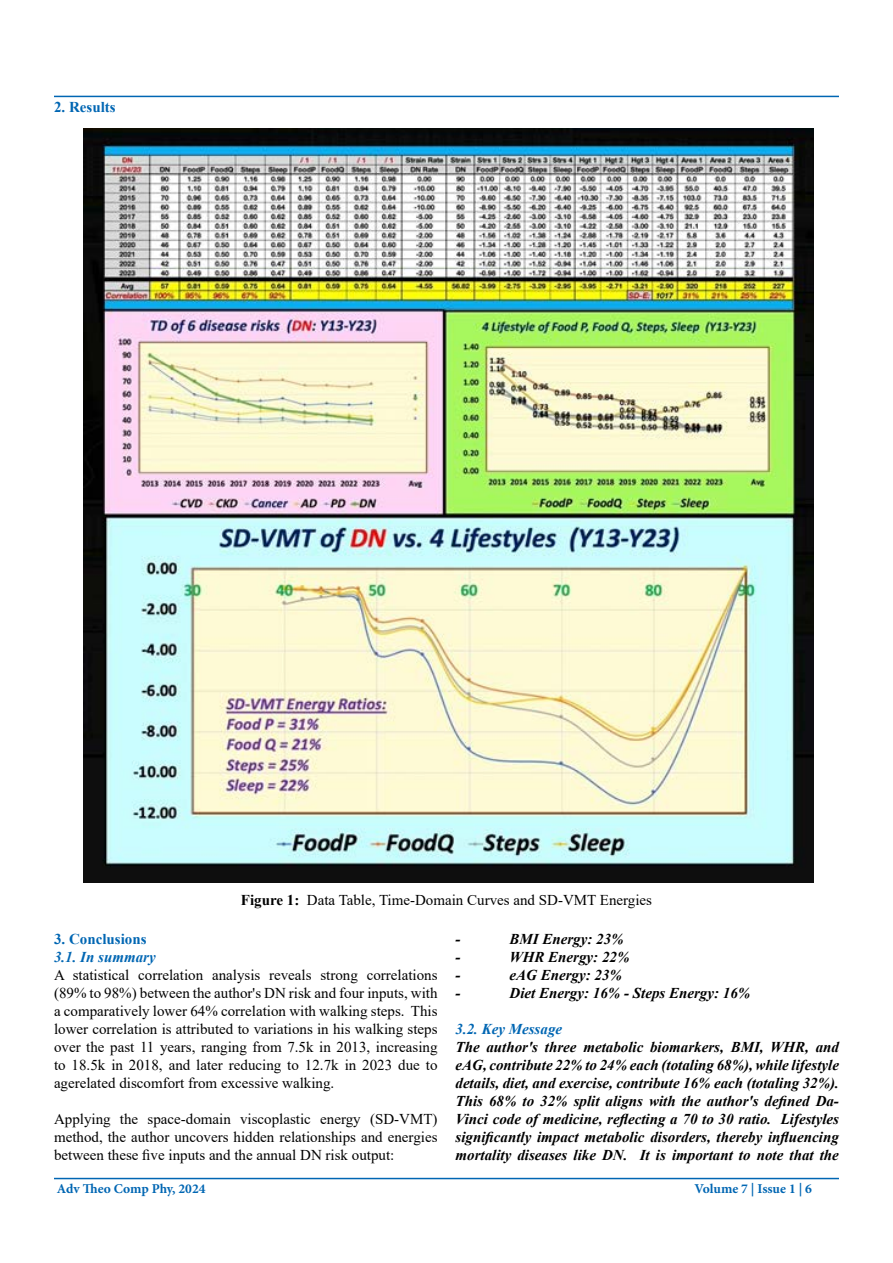
<style>
.page{position:relative;width:893px;height:1263px;background:#fff}
.page>*{position:absolute;margin:0;border:0;box-sizing:border-box;transform-origin:0 0}
.t1{font:15px/18px "Times New Roman";color:#000;text-align:justify}
.t2{font:italic 700 15px/18px "Times New Roman";color:#000;text-align:justify}
.t3{font:italic 700 15px "Times New Roman";color:#0066b3}
.t4{font:700 15px "Times New Roman";color:#0066b3}
.t5{font:700 13.5px "Minion Pro";color:#0066b3}
.s1{font-weight:700}
</style>
<div class="page">
<hr style="left:54px;top:1178px;width:785px;height:1px;background:#0066b3">
<hr style="left:54px;top:96px;width:785px;height:1px;background:#0066b3">
<img style="left:84px;top:128px;width:729px;height:754px">
<p class="t4" style="left:54px;top:96px;width:63px">2. Results</p>
<p class="t1" style="left:241px;top:890px;width:413px"><span class="s1">Figure 1:</span> Data Table, Time-Domain Curves and SD-VMT Energies</p>
<p class="t4" style="left:54px;top:928px;width:94px">3. Conclusions</p>
<p class="t3" style="left:54px;top:947px;width:103px">3.1. In summary</p>
<p class="t1" style="left:54px;top:966px;width:385px">A statistical correlation analysis reveals strong correlations (89% to 98%) between the author's DN risk and four inputs, with a comparatively lower 64% correlation with walking steps. This lower correlation is attributed to variations in his walking steps over the past 11 years, ranging from 7.5k in 2013, increasing to 18.5k in 2018, and later reducing to 12.7k in 2023 due to agerelated discomfort from excessive walking.</p>
<p class="t1" style="left:54px;top:1110px;width:385px">Applying the space-domain viscoplastic energy (SD-VMT) method, the author uncovers hidden relationships and energies between these five inputs and the annual DN risk output:</p>
<p class="t2" style="left:455px;top:930px;width:6px">-</p>
<p class="t2" style="left:509px;top:930px;width:116px">BMI Energy: 23%</p>
<p class="t2" style="left:455px;top:948px;width:6px">-</p>
<p class="t2" style="left:509px;top:948px;width:121px">WHR Energy: 22%</p>
<p class="t2" style="left:455px;top:966px;width:6px">-</p>
<p class="t2" style="left:509px;top:966px;width:114px">eAG Energy: 23%</p>
<p class="t2" style="left:455px;top:984px;width:6px">-</p>
<p class="t2" style="left:509px;top:984px;width:242px">Diet Energy: 16% - Steps Energy: 16%</p>
<p class="t3" style="left:455px;top:1019px;width:108px">3.2. Key Message</p>
<p class="t2" style="left:455px;top:1038px;width:385px">The author's three metabolic biomarkers, BMI, WHR, and eAG, contribute 22% to 24% each (totaling 68%), while lifestyle details, diet, and exercise, contribute 16% each (totaling 32%).<br>This 68% to 32% split aligns with the author's defined Da-Vinci code of medicine, reflecting a 70 to 30 ratio. Lifestyles significantly impact metabolic disorders, thereby influencing mortality diseases like DN. It is important to note that the</p>
<p class="t5" style="left:57px;top:1179px;width:150px">Adv Theo Comp Phy, 2024</p>
<p class="t5" style="left:694px;top:1179px;width:119px">Volume 7 | Issue 1 | 6</p>
</div>
